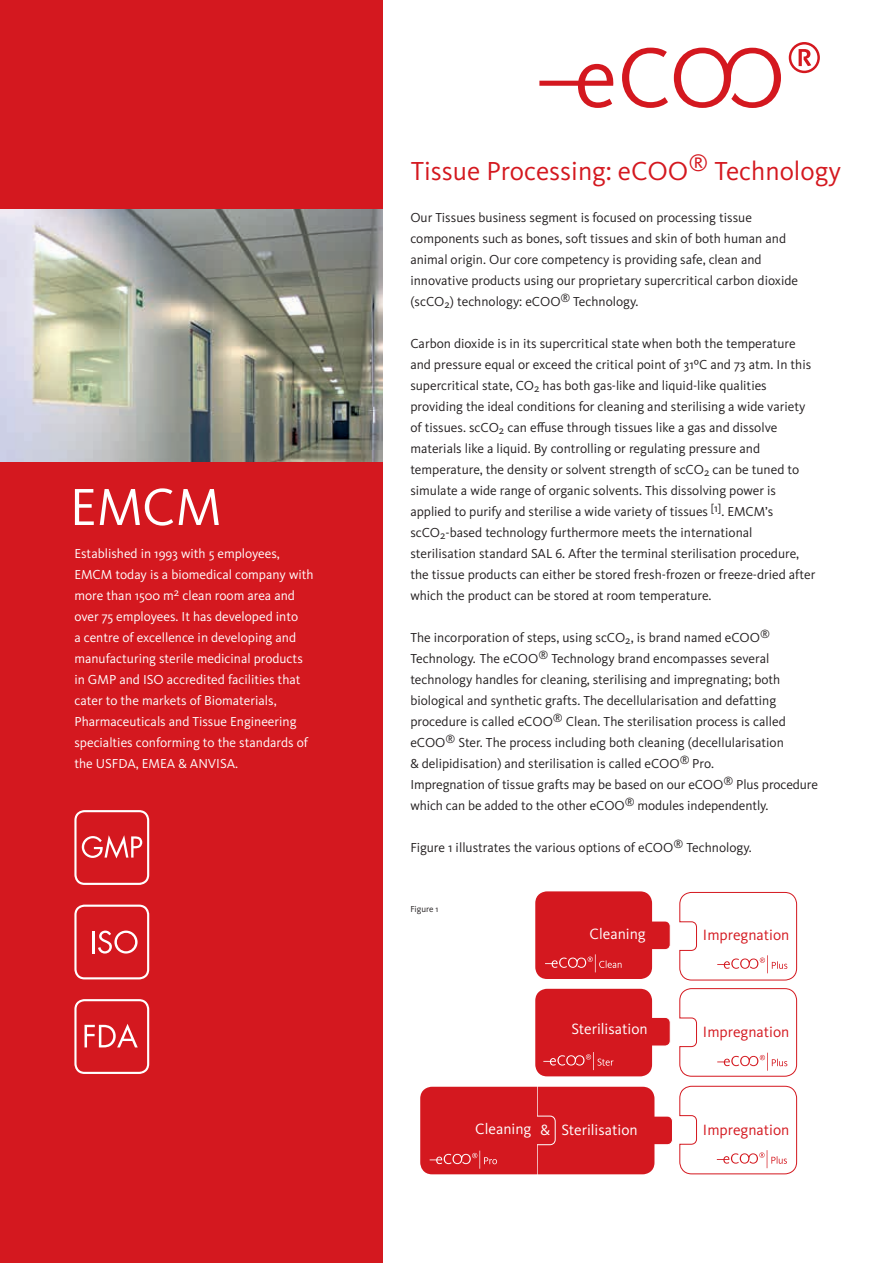
<style>
.page{position:relative;width:893px;height:1263px;background:#fff}
.page>*{position:absolute;margin:0;border:0;box-sizing:border-box;transform-origin:0 0}
.t1{font:54px "Kievit OT";color:#fff}
.t2{font:27px "Kievit OT";color:#d4181f}
.t3{font:15.45px "Kievit OT";color:#fff}
.t4{font:15.45px "Kievit OT";color:#d4181f}
.t5{font:13.5px/21px "Kievit OT";color:#231f20}
.t6{font:13.5px/21px "Kievit OT";color:#fff}
.t7{font:9px "Kievit OT";color:#231f20}
</style>
<div class="page">
<div style="left:0;top:0;width:383px;height:1263px;background:#d4181f"></div>
<img style="left:0;top:210px;width:383px;height:252px">
<svg style="left:74px;top:999px;width:75px;height:75px"></svg>
<svg style="left:74px;top:905px;width:75px;height:74px"></svg>
<svg style="left:74px;top:810px;width:75px;height:75px"></svg>
<svg style="left:539px;top:42px;width:281px;height:66px"></svg>
<div style="left:634px;top:1116px;width:38px;height:29px;background:#d4181f;border-radius:5px"></div>
<div style="left:633px;top:1116px;width:40px;height:29px;border:1px solid #fff;border-radius:5px"></div>
<div style="left:420px;top:1087px;width:234px;height:87px;background:#d4181f"></div>
<div style="left:631px;top:1017px;width:39px;height:29px;background:#d4181f;border-radius:5px"></div>
<div style="left:631px;top:1017px;width:39px;height:29px;border:1px solid #fff;border-radius:5px"></div>
<div style="left:535px;top:989px;width:117px;height:87px;background:#d4181f;border-radius:12px"></div>
<div style="left:631px;top:921px;width:39px;height:29px;background:#d4181f;border-radius:5px"></div>
<div style="left:631px;top:921px;width:39px;height:29px;border:1px solid #fff;border-radius:5px"></div>
<div style="left:535px;top:891px;width:117px;height:88px;background:#d4181f;border-radius:12px"></div>
<svg style="left:543px;top:1052px;width:70px;height:18px"></svg>
<svg style="left:679px;top:892px;width:118px;height:88px"></svg>
<svg style="left:679px;top:988px;width:118px;height:89px"></svg>
<svg style="left:679px;top:1086px;width:118px;height:88px"></svg>
<svg style="left:545px;top:954px;width:76px;height:18px"></svg>
<h1 class="t1" style="left:70px;top:477px;width:153px">EMCM</h1>
<p class="t6" style="left:74px;top:543px;width:241px">Established in 1993 with 5 employees, EMCM today is a biomedical company with more than 1500 m<sup>2</sup> clean room area and over 75 employees. It has developed into<br>a centre of excellence in developing and manufacturing sterile medicinal products in GMP and ISO accredited facilities that cater to the markets of Biomaterials, Pharmaceuticals and Tissue Engineering specialties conforming to the standards of the USFDA, EMEA &amp; ANVISA.</p>
<h2 class="t2" style="left:411px;top:155px;width:432px">Tissue Processing: eCOO<sup>®</sup> Technology</h2>
<p class="t5" style="left:410px;top:207px;width:389px">Our Tissues business segment is focused on processing tissue components such as bones, soft tissues and skin of both human and animal origin. Our core competency is providing safe, clean and innovative products using our proprietary supercritical carbon dioxide (scCO<sub>2</sub>) technology: eCOO<sup>®</sup> Technology.</p>
<p class="t5" style="left:410px;top:333px;width:407px">Carbon dioxide is in its supercritical state when both the temperature and pressure equal or exceed the critical point of 31ºC and 73 atm. In this supercritical state, CO<sub>2</sub> has both gas-like and liquid-like qualities providing the ideal conditions for cleaning and sterilising a wide variety of tissues. scCO<sub>2</sub> can effuse through tissues like a gas and dissolve materials like a liquid. By controlling or regulating pressure and temperature, the density or solvent strength of scCO<sub>2</sub> can be tuned to simulate a wide range of organic solvents. This dissolving power is applied to purify and sterilise a wide variety of tissues <sup>[1]</sup>. EMCM’s scCO<sub>2</sub>-based technology furthermore meets the international sterilisation standard SAL 6. After the terminal sterilisation procedure, the tissue products can either be stored fresh-frozen or freeze-dried after which the product can be stored at room temperature.</p>
<p class="t5" style="left:410px;top:627px;width:409px">The incorporation of steps, using scCO<sub>2</sub>, is brand named eCOO<sup>® </sup>Technology. The eCOO<sup>®</sup> Technology brand encompasses several technology handles for cleaning, sterilising and impregnating; both biological and synthetic grafts. The decellularisation and defatting procedure is called eCOO<sup>®</sup> Clean. The sterilisation process is called eCOO<sup>®</sup> Ster. The process including both cleaning (decellularisation<br>&amp; delipidisation) and sterilisation is called eCOO<sup>®</sup> Pro.<br>Impregnation of tissue grafts may be based on our eCOO<sup>®</sup> Plus procedure which can be added to the other eCOO<sup>®</sup> modules independently.</p>
<p class="t5" style="left:410px;top:837px;width:343px">Figure 1 illustrates the various options of eCOO<sup>®</sup> Technology.</p>
<p class="t7" style="left:410px;top:903px;width:30px">Figure 1</p>
<p class="t3" style="left:590px;top:925px;width:58px">Cleaning</p>
<p class="t4" style="left:703px;top:926px;width:88px">Impregnation</p>
<p class="t3" style="left:571px;top:1020px;width:78px">Sterilisation</p>
<p class="t4" style="left:703px;top:1023px;width:88px">Impregnation</p>
<p class="t3" style="left:475px;top:1121px;width:164px">Cleaning &amp; Sterilisation</p>
<p class="t4" style="left:703px;top:1121px;width:88px">Impregnation</p>
</div>
